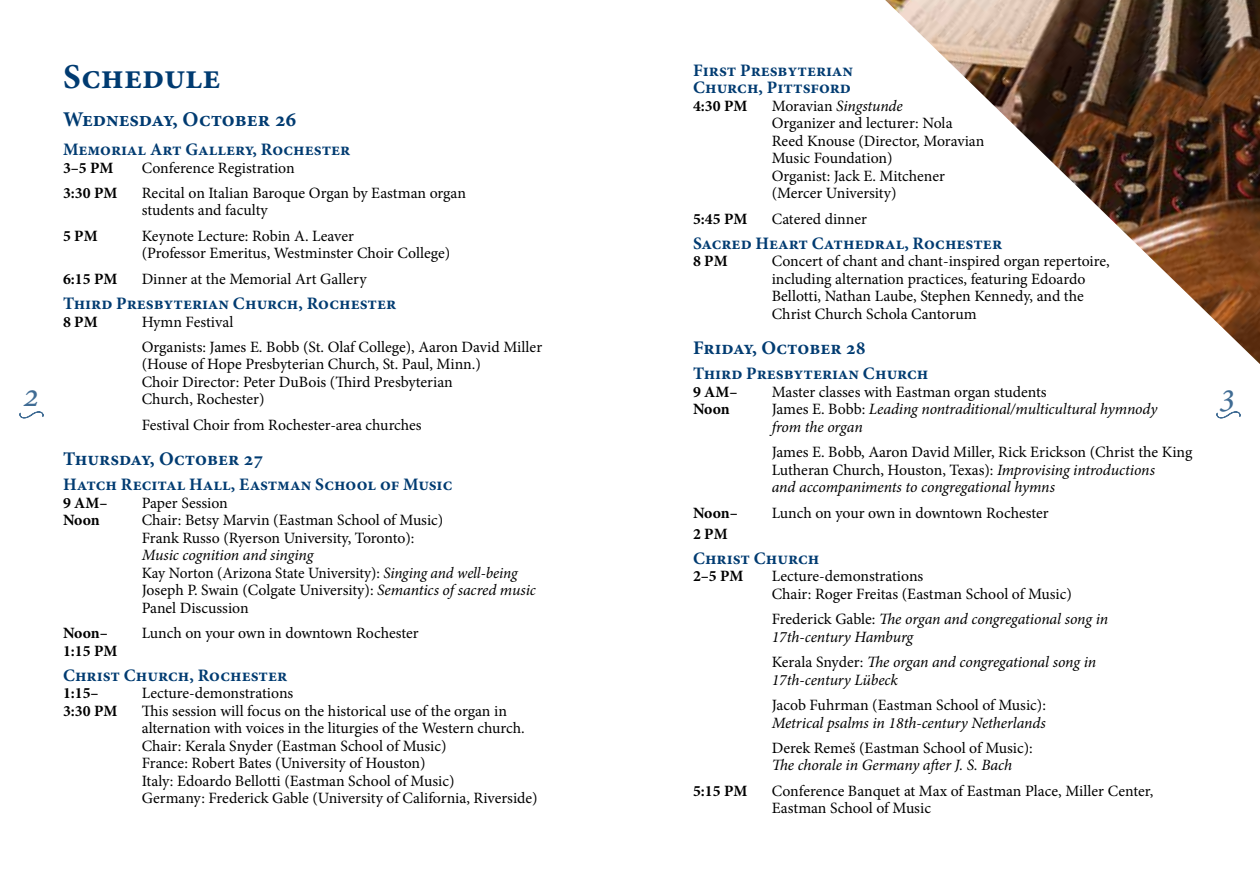
<style>
.page{position:relative;width:1260px;height:882px;background:#fff}
.page>*{position:absolute;margin:0;border:0;box-sizing:border-box;transform-origin:0 0}
.t1{font:700 35px "Minion Pro";color:#003b71}
.t2{font:italic 35px "Minion Pro";color:#406c94}
.t3{font:700 21px "Minion Pro";color:#003b71}
.t4{font:700 19.25px "Minion Pro";color:#003b71}
.t5{font:700 17.5px/17.5px "Minion Pro";color:#003b71}
.t6{font:15.75px/17.5px "Minion Pro";letter-spacing:-.005em;color:#000}
.t7{font:italic 15.75px/17.5px "Minion Pro";letter-spacing:-.01em;color:#000}
.t8{font:700 15.75px "Minion Pro";color:#000}
.s1{font-style:italic}
.s2{font-style:normal}
</style>
<div class="page">
<img style="left:885px;top:0;width:375px;height:364px">
<svg style="left:20px;top:411px;width:23px;height:8px"></svg>
<svg style="left:1217px;top:411px;width:23px;height:8px"></svg>
<p class="t5" style="left:693px;top:61px;width:162px">First Presbyterian<br>Church, Pittsford</p>
<p class="t8" style="left:693px;top:95px;width:56px">4:30 PM</p>
<p class="t6" style="left:772px;top:97px;width:214px">Moravian <span class="s1">Singstunde<br></span>Organizer and lecturer: Nola<br>Reed Knouse (Director, Moravian<br>Music Foundation)<br>Organist: Jack E. Mitchener (Mercer University)</p>
<p class="t8" style="left:693px;top:207px;width:56px">5:45 PM</p>
<p class="t6" style="left:772px;top:210px;width:97px">Catered dinner</p>
<p class="t5" style="left:693px;top:234px;width:311px">Sacred Heart Cathedral, Rochester</p>
<p class="t8" style="left:693px;top:250px;width:36px">8 PM</p>
<p class="t6" style="left:772px;top:253px;width:339px">Concert of chant and chant-inspired organ repertoire, including alternation practices, featuring Edoardo Bellotti, Nathan Laube, Stephen Kennedy, and the Christ Church Schola Cantorum</p>
<p class="t4" style="left:693px;top:334px;width:174px">Friday, October 28</p>
<p class="t5" style="left:693px;top:365px;width:237px">Third Presbyterian Church</p>
<p class="t8" style="left:693px;top:381px;width:46px">9 AM–</p>
<p class="t6" style="left:772px;top:383px;width:276px">Master classes with Eastman organ students</p>
<p class="t8" style="left:693px;top:398px;width:38px">Noon</p>
<p class="t7" style="left:772px;top:401px;width:387px"><span class="s2">James E. Bobb:</span> Leading nontraditional/multicultural hymnody from the organ</p>
<p class="t6" style="left:772px;top:444px;width:422px">James E. Bobb, Aaron David Miller, Rick Erickson (Christ the King<br>Lutheran Church, Houston, Texas): <span class="s1">Improvising introductions<br>and accompaniments to congregational hymns</span></p>
<p class="t8" style="left:693px;top:501px;width:46px">Noon–</p>
<p class="t6" style="left:772px;top:504px;width:278px">Lunch on your own in downtown Rochester</p>
<p class="t8" style="left:693px;top:522px;width:36px">2 PM</p>
<p class="t5" style="left:693px;top:549px;width:128px">Christ Church</p>
<p class="t8" style="left:693px;top:565px;width:52px">2–5 PM</p>
<p class="t6" style="left:772px;top:568px;width:302px">Lecture-demonstrations<br>Chair: Roger Freitas (Eastman School of Music)</p>
<p class="t7" style="left:772px;top:611px;width:338px"><span class="s2">Frederick Gable:</span> The organ and congregational song in<br>17th-century Hamburg</p>
<p class="t7" style="left:772px;top:653px;width:326px"><span class="s2">Kerala Snyder:</span> The organ and congregational song in<br>17th-century Lübeck</p>
<p class="t6" style="left:772px;top:696px;width:276px">Jacob Fuhrman (Eastman School of Music):</p>
<p class="t7" style="left:772px;top:714px;width:276px">Metrical psalms in 18th-century Netherlands</p>
<p class="t6" style="left:772px;top:739px;width:263px">Derek Remeš (Eastman School of Music):</p>
<p class="t7" style="left:772px;top:757px;width:242px">The chorale in Germany after J. S. Bach</p>
<p class="t8" style="left:693px;top:780px;width:56px">5:15 PM</p>
<p class="t6" style="left:772px;top:782px;width:383px">Conference Banquet at Max of Eastman Place, Miller Center,<br>Eastman School of Music</p>
<h1 class="t1" style="left:63px;top:53px;width:159px">Schedule</h1>
<h2 class="t3" style="left:63px;top:105px;width:235px">Wednesday, October 26</h2>
<p class="t5" style="left:63px;top:140px;width:289px">Memorial Art Gallery, Rochester</p>
<p class="t8" style="left:63px;top:156px;width:52px">3–5 PM</p>
<p class="t6" style="left:142px;top:159px;width:154px">Conference Registration</p>
<p class="t8" style="left:63px;top:182px;width:56px">3:30 PM</p>
<p class="t6" style="left:142px;top:184px;width:326px">Recital on Italian Baroque Organ by Eastman organ students and faculty</p>
<p class="t8" style="left:63px;top:225px;width:36px">5 PM</p>
<p class="t6" style="left:142px;top:227px;width:310px">Keynote Lecture: Robin A. Leaver<br>(Professor Emeritus, Westminster Choir College)</p>
<p class="t8" style="left:63px;top:268px;width:56px">6:15 PM</p>
<p class="t6" style="left:142px;top:270px;width:227px">Dinner at the Memorial Art Gallery</p>
<p class="t5" style="left:63px;top:294px;width:335px">Third Presbyterian Church, Rochester</p>
<p class="t8" style="left:63px;top:310px;width:36px">8 PM</p>
<p class="t6" style="left:142px;top:309px;width:402px;line-height:25.4px">Hymn Festival<br>Organists: James E. Bobb (St. Olaf College), Aaron David Miller</p>
<p class="t6" style="left:142px;top:356px;width:341px">(House of Hope Presbyterian Church, St. Paul, Minn.)<br>Choir Director: Peter DuBois (Third Presbyterian<br>Church, Rochester)</p>
<p class="t6" style="left:142px;top:416px;width:281px">Festival Choir from Rochester-area churches</p>
<p class="t4" style="left:63px;top:445px;width:202px">Thursday, October 27</p>
<p class="t5" style="left:63px;top:476px;width:391px">Hatch Recital Hall, Eastman School of Music</p>
<p class="t8" style="left:63px;top:492px;width:46px">9 AM–</p>
<p class="t6" style="left:142px;top:494px;width:88px">Paper Session</p>
<p class="t8" style="left:63px;top:509px;width:38px">Noon</p>
<p class="t6" style="left:142px;top:511px;width:303px">Chair: Betsy Marvin (Eastman School of Music)<br>Frank Russo (Ryerson University, Toronto):</p>
<p class="t6" style="left:142px;top:546px;width:396px"><span class="s1">Music cognition and singing<br></span>Kay Norton (Arizona State University): <span class="s1">Singing and well-being </span>Joseph P. Swain (Colgate University): <span class="s1">Semantics of sacred music </span>Panel Discussion</p>
<p class="t8" style="left:63px;top:622px;width:46px">Noon–</p>
<p class="t6" style="left:142px;top:624px;width:278px">Lunch on your own in downtown Rochester</p>
<p class="t8" style="left:63px;top:639px;width:56px">1:15 PM</p>
<p class="t5" style="left:63px;top:666px;width:226px">Christ Church, Rochester</p>
<p class="t8" style="left:63px;top:682px;width:37px">1:15–</p>
<p class="t6" style="left:142px;top:685px;width:153px">Lecture-demonstrations</p>
<p class="t8" style="left:63px;top:700px;width:56px">3:30 PM</p>
<p class="t6" style="left:142px;top:702px;width:397px">This session will focus on the historical use of the organ in alternation with voices in the liturgies of the Western church.<br>Chair: Kerala Snyder (Eastman School of Music)<br>France: Robert Bates (University of Houston)<br>Italy: Edoardo Bellotti (Eastman School of Music)<br>Germany: Frederick Gable (University of California, Riverside)</p>
<h1 class="t2" style="left:23px;top:371px;width:18px">2</h1>
<h1 class="t2" style="left:1220px;top:371px;width:18px">3</h1>
</div>
